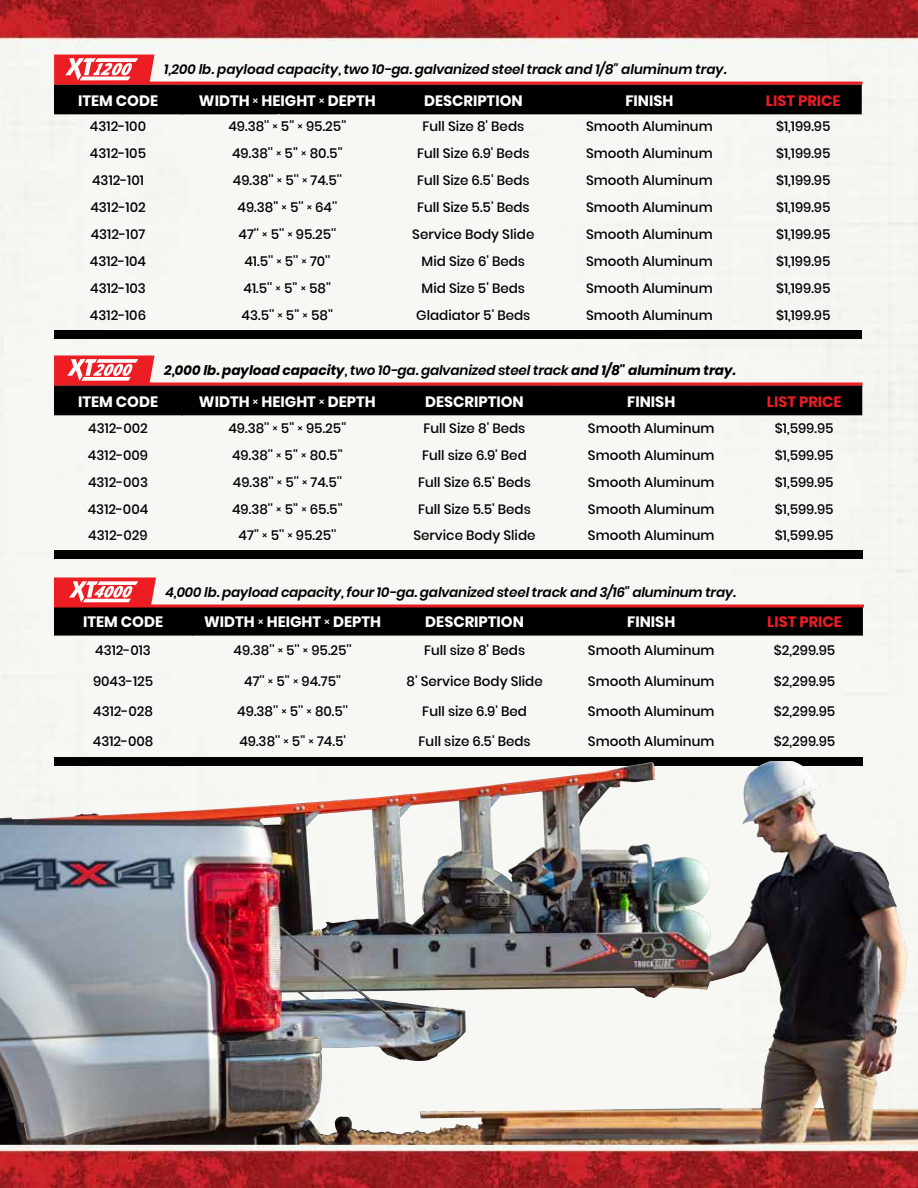
<style>
.page{position:relative;width:918px;height:1188px;background:#fff}
.page>*{position:absolute;margin:0;border:0;box-sizing:border-box;transform-origin:0 0}
.t1{font:700 15px "Poppins";color:#fff}
.t2{font:700 15px "Poppins";color:#ea1d25}
.t3{font:500 13.5px "Poppins";color:#000}
.t4{font:italic 600 13.5px "Poppins";letter-spacing:-.01em;color:#000}
.t5{font:italic 700 13.5px "Poppins";color:#000}
.s1{font-family:"Bebas Neue";font-weight:400}
.s2{font-weight:600}
</style>
<div class="page">
<img style="left:0;top:0;width:918px;height:1188px">
<div style="left:54px;top:550px;width:808px;height:9px;background:#000"></div>
<svg style="left:54px;top:355px;width:808px;height:60px"></svg>
<div style="left:54px;top:757px;width:809px;height:9px;background:#000"></div>
<svg style="left:54px;top:577px;width:810px;height:59px"></svg>
<div style="left:54px;top:330px;width:808px;height:9px;background:#000"></div>
<svg style="left:54px;top:55px;width:808px;height:62px"></svg>
<svg style="left:643px;top:962px;width:23px;height:11px"></svg>
<img style="left:579px;top:761px;width:209px;height:195px">
<p class="t4" style="left:164px;top:61px;width:564px">1,200 lb. payload capacity, two 10-ga. galvanized steel track and 1/8" aluminum tray.</p>
<p class="t1" style="left:78px;top:92px;width:82px">ITEM CODE</p>
<p class="t1" style="left:199px;top:92px;width:178px">WIDTH <span class="s1">×</span> HEIGHT <span class="s1">×</span> DEPTH</p>
<p class="t1" style="left:424px;top:92px;width:100px">DESCRIPTION</p>
<p class="t1" style="left:625px;top:92px;width:50px">FINISH</p>
<p class="t2" style="left:766px;top:92px;width:76px">LIST PRICE</p>
<p class="t3" style="left:90px;top:118px;width:58px">4312-100</p>
<p class="t3" style="left:228px;top:118px;width:120px">49.38'' <span class="s1">×</span> 5'' <span class="s1">×</span> 95.25''</p>
<p class="t3" style="left:422px;top:118px;width:103px">Full Size 8' Beds</p>
<p class="t3" style="left:586px;top:118px;width:128px">Smooth Aluminum</p>
<p class="t3" style="left:776px;top:118px;width:56px">$1,199.95</p>
<p class="t3" style="left:90px;top:145px;width:58px">4312-105</p>
<p class="t3" style="left:232px;top:145px;width:112px">49.38'' <span class="s1">×</span> 5'' <span class="s1">×</span> 80.5''</p>
<p class="t3" style="left:417px;top:145px;width:114px">Full Size 6.9' Beds</p>
<p class="t3" style="left:586px;top:145px;width:128px">Smooth Aluminum</p>
<p class="t3" style="left:776px;top:145px;width:56px">$1,199.95</p>
<p class="t3" style="left:92px;top:172px;width:53px">4312-101</p>
<p class="t3" style="left:233px;top:172px;width:111px">49.38'' <span class="s1">×</span> 5'' <span class="s1">×</span> 74.5''</p>
<p class="t3" style="left:417px;top:172px;width:114px">Full Size 6.5' Beds</p>
<p class="t3" style="left:586px;top:172px;width:128px">Smooth Aluminum</p>
<p class="t3" style="left:776px;top:172px;width:56px">$1,199.95</p>
<p class="t3" style="left:90px;top:199px;width:57px">4312-102</p>
<p class="t3" style="left:237px;top:199px;width:101px">49.38'' <span class="s1">×</span> 5'' <span class="s1">×</span> 64''</p>
<p class="t3" style="left:417px;top:199px;width:114px">Full Size 5.5' Beds</p>
<p class="t3" style="left:586px;top:199px;width:128px">Smooth Aluminum</p>
<p class="t3" style="left:776px;top:199px;width:56px">$1,199.95</p>
<p class="t3" style="left:91px;top:226px;width:56px">4312-107</p>
<p class="t3" style="left:239px;top:226px;width:99px">47'' <span class="s1">×</span> 5'' <span class="s1">×</span> 95.25''</p>
<p class="t3" style="left:412px;top:226px;width:124px">Service Body Slide</p>
<p class="t3" style="left:586px;top:226px;width:128px">Smooth Aluminum</p>
<p class="t3" style="left:776px;top:226px;width:56px">$1,199.95</p>
<p class="t3" style="left:90px;top:253px;width:58px">4312-104</p>
<p class="t3" style="left:244px;top:253px;width:87px">41.5'' <span class="s1">×</span> 5'' <span class="s1">×</span> 70''</p>
<p class="t3" style="left:422px;top:253px;width:105px">Mid Size 6' Beds</p>
<p class="t3" style="left:586px;top:253px;width:128px">Smooth Aluminum</p>
<p class="t3" style="left:776px;top:253px;width:56px">$1,199.95</p>
<p class="t3" style="left:90px;top:280px;width:57px">4312-103</p>
<p class="t3" style="left:244px;top:280px;width:89px">41.5'' <span class="s1">×</span> 5'' <span class="s1">×</span> 58''</p>
<p class="t3" style="left:422px;top:280px;width:105px">Mid Size 5' Beds</p>
<p class="t3" style="left:586px;top:280px;width:128px">Smooth Aluminum</p>
<p class="t3" style="left:776px;top:280px;width:56px">$1,199.95</p>
<p class="t3" style="left:90px;top:307px;width:58px">4312-106</p>
<p class="t3" style="left:242px;top:307px;width:93px">43.5'' <span class="s1">×</span> 5'' <span class="s1">×</span> 58''</p>
<p class="t3" style="left:416px;top:307px;width:116px">Gladiator 5' Beds</p>
<p class="t3" style="left:586px;top:307px;width:128px">Smooth Aluminum</p>
<p class="t3" style="left:776px;top:307px;width:56px">$1,199.95</p>
<p class="t5" style="left:164px;top:362px;width:573px">2,000 lb. payload capacity<span class="s2">, two 10-ga. galvanized steel track</span> and 1/8" aluminum tray.</p>
<p class="t1" style="left:78px;top:393px;width:82px">ITEM CODE</p>
<p class="t1" style="left:199px;top:393px;width:178px">WIDTH <span class="s1">×</span> HEIGHT <span class="s1">×</span> DEPTH</p>
<p class="t1" style="left:425px;top:393px;width:100px">DESCRIPTION</p>
<p class="t1" style="left:627px;top:393px;width:50px">FINISH</p>
<p class="t2" style="left:767px;top:393px;width:76px">LIST PRICE</p>
<p class="t3" style="left:88px;top:420px;width:61px">4312-002</p>
<p class="t3" style="left:228px;top:420px;width:120px">49.38'' <span class="s1">×</span> 5'' <span class="s1">×</span> 95.25''</p>
<p class="t3" style="left:424px;top:420px;width:103px">Full Size 8' Beds</p>
<p class="t3" style="left:588px;top:420px;width:128px">Smooth Aluminum</p>
<p class="t3" style="left:775px;top:420px;width:60px">$1,599.95</p>
<p class="t3" style="left:88px;top:447px;width:62px">4312-009</p>
<p class="t3" style="left:232px;top:447px;width:112px">49.38'' <span class="s1">×</span> 5'' <span class="s1">×</span> 80.5''</p>
<p class="t3" style="left:422px;top:447px;width:106px">Full size 6.9' Bed</p>
<p class="t3" style="left:588px;top:447px;width:128px">Smooth Aluminum</p>
<p class="t3" style="left:775px;top:447px;width:60px">$1,599.95</p>
<p class="t3" style="left:88px;top:474px;width:62px">4312-003</p>
<p class="t3" style="left:233px;top:474px;width:111px">49.38'' <span class="s1">×</span> 5'' <span class="s1">×</span> 74.5''</p>
<p class="t3" style="left:418px;top:474px;width:114px">Full Size 6.5' Beds</p>
<p class="t3" style="left:588px;top:474px;width:128px">Smooth Aluminum</p>
<p class="t3" style="left:775px;top:474px;width:60px">$1,599.95</p>
<p class="t3" style="left:88px;top:501px;width:62px">4312-004</p>
<p class="t3" style="left:232px;top:501px;width:112px">49.38'' <span class="s1">×</span> 5'' <span class="s1">×</span> 65.5''</p>
<p class="t3" style="left:418px;top:501px;width:114px">Full Size 5.5' Beds</p>
<p class="t3" style="left:588px;top:501px;width:128px">Smooth Aluminum</p>
<p class="t3" style="left:775px;top:501px;width:60px">$1,599.95</p>
<p class="t3" style="left:88px;top:527px;width:61px">4312-029</p>
<p class="t3" style="left:239px;top:527px;width:99px">47'' <span class="s1">×</span> 5'' <span class="s1">×</span> 95.25''</p>
<p class="t3" style="left:413px;top:527px;width:124px">Service Body Slide</p>
<p class="t3" style="left:588px;top:527px;width:128px">Smooth Aluminum</p>
<p class="t3" style="left:775px;top:527px;width:60px">$1,599.95</p>
<p class="t4" style="left:166px;top:584px;width:572px">4,000 lb. payload capacity, four 10-ga. galvanized steel track and 3/16" aluminum tray.</p>
<p class="t1" style="left:83px;top:613px;width:82px">ITEM CODE</p>
<p class="t1" style="left:204px;top:613px;width:178px">WIDTH <span class="s1">×</span> HEIGHT <span class="s1">×</span> DEPTH</p>
<p class="t1" style="left:425px;top:613px;width:100px">DESCRIPTION</p>
<p class="t1" style="left:627px;top:613px;width:50px">FINISH</p>
<p class="t2" style="left:767px;top:613px;width:76px">LIST PRICE</p>
<p class="t3" style="left:95px;top:643px;width:57px">4312-013</p>
<p class="t3" style="left:234px;top:643px;width:120px">49.38'' <span class="s1">×</span> 5'' <span class="s1">×</span> 95.25''</p>
<p class="t3" style="left:424px;top:643px;width:103px">Full size 8' Beds</p>
<p class="t3" style="left:588px;top:643px;width:128px">Smooth Aluminum</p>
<p class="t3" style="left:774px;top:643px;width:63px">$2,299.95</p>
<p class="t3" style="left:93px;top:673px;width:62px">9043-125</p>
<p class="t3" style="left:244px;top:673px;width:98px">47'' <span class="s1">×</span> 5'' <span class="s1">×</span> 94.75''</p>
<p class="t3" style="left:406px;top:673px;width:138px">8' Service Body Slide</p>
<p class="t3" style="left:588px;top:673px;width:128px">Smooth Aluminum</p>
<p class="t3" style="left:774px;top:673px;width:63px">$2,299.95</p>
<p class="t3" style="left:93px;top:703px;width:61px">4312-028</p>
<p class="t3" style="left:237px;top:703px;width:112px">49.38'' <span class="s1">×</span> 5'' <span class="s1">×</span> 80.5''</p>
<p class="t3" style="left:422px;top:703px;width:106px">Full size 6.9' Bed</p>
<p class="t3" style="left:588px;top:703px;width:128px">Smooth Aluminum</p>
<p class="t3" style="left:774px;top:703px;width:63px">$2,299.95</p>
<p class="t3" style="left:93px;top:733px;width:62px">4312-008</p>
<p class="t3" style="left:239px;top:733px;width:108px">49.38'' <span class="s1">×</span> 5'' <span class="s1">×</span> 74.5'</p>
<p class="t3" style="left:419px;top:733px;width:114px">Full size 6.5' Beds</p>
<p class="t3" style="left:588px;top:733px;width:128px">Smooth Aluminum</p>
<p class="t3" style="left:774px;top:733px;width:63px">$2,299.95</p>
</div>
